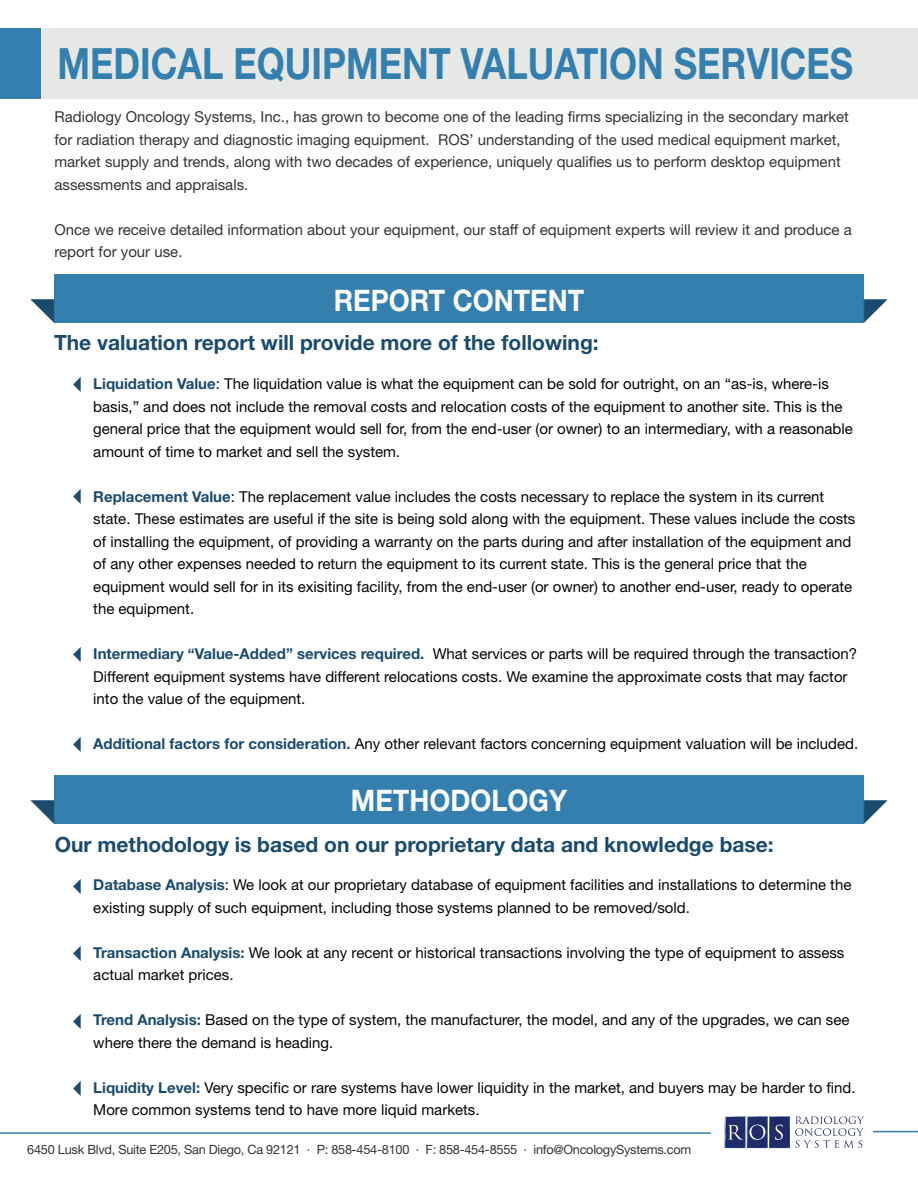
<style>
.page{position:relative;width:918px;height:1188px;background:#fff}
.page>*{position:absolute;margin:0;border:0;box-sizing:border-box;transform-origin:0 0}
.t1{font:700 43.2px "Helvetica Neue LT Std";color:#357faf;scale:.83 1}
.t2{font:700 29.7px "Helvetica Neue LT Std";color:#f9fafa;scale:.91 1}
.t3{font:700 21px "Helvetica Neue LT Std";color:#1a4b6e}
.t4{font:15px/22.5px "Helvetica Neue";color:#040503}
.t5{font:15px/22.5px "Helvetica Neue";color:#323332}
.t6{font:12.75px "Helvetica Neue";letter-spacing:-.02em;color:#323332}
.s1{font-family:"Helvetica Neue LT Std";font-weight:700;color:#1a4b6e}
</style>
<div class="page">
<div style="left:40px;top:28px;width:878px;height:70px;background:#e5e8e5"></div>
<div style="left:0;top:28px;width:40px;height:70px;background:#357faf"></div>
<svg style="left:725px;top:1116px;width:139px;height:32px"></svg>
<hr style="left:0;top:1132px;width:711px;height:2px;background:#357faf">
<hr style="left:873px;top:1131px;width:45px;height:1px;background:#357faf">
<div style="left:54px;top:275px;width:810px;height:48px;background:#357faf"></div>
<div style="left:54px;top:776px;width:810px;height:48px;background:#357faf"></div>
<p class="t1" style="left:57px;top:37px;width:960px">MEDICAL EQUIPMENT VALUATION SERVICES</p>
<p class="t5" style="left:54px;top:105px;width:796px">Radiology Oncology Systems, Inc., has grown to become one of the leading firms specializing in the secondary market for radiation therapy and diagnostic imaging equipment. ROS’ understanding of the used medical equipment market, market supply and trends, along with two decades of experience, uniquely qualifies us to perform desktop equipment assessments and appraisals.</p>
<p class="t5" style="left:54px;top:218px;width:799px">Once we receive detailed information about your equipment, our staff of equipment experts will review it and produce a report for your use.</p>
<p class="t2" style="left:334px;top:282px;width:277px">REPORT CONTENT</p>
<p class="t3" style="left:54px;top:330px;width:546px">The valuation report will provide more of the following:</p>
<p class="t4" style="left:93px;top:373px;width:761px"><span class="s1">Liquidation Value</span>: The liquidation value is what the equipment can be sold for outright, on an “as-is, where-is basis,” and does not include the removal costs and relocation costs of the equipment to another site. This is the general price that the equipment would sell for, from the end-user (or owner) to an intermediary, with a reasonable amount of time to market and sell the system.</p>
<p class="t4" style="left:93px;top:485px;width:764px"><span class="s1">Replacement Value</span>: The replacement value includes the costs necessary to replace the system in its current state. These estimates are useful if the site is being sold along with the equipment. These values include the costs of installing the equipment, of providing a warranty on the parts during and after installation of the equipment and of any other expenses needed to return the equipment to its current state. This is the general price that the</p>
<p class="t4" style="left:93px;top:575px;width:760px">equipment would sell for in its exisiting facility, from the end-user (or owner) to another end-user, ready to operate the equipment.</p>
<p class="t4" style="left:93px;top:643px;width:765px"><span class="s1">Intermediary “Value-Added” services required.</span> What services or parts will be required through the transaction?<br>Different equipment systems have different relocations costs. We examine the approximate costs that may factor into the value of the equipment.</p>
<p class="t4" style="left:93px;top:733px;width:766px"><span class="s1">Additional factors for consideration.</span> Any other relevant factors concerning equipment valuation will be included.</p>
<p class="t2" style="left:351px;top:782px;width:239px">METHODOLOGY</p>
<p class="t3" style="left:55px;top:832px;width:720px">Our methodology is based on our proprietary data and knowledge base:</p>
<p class="t4" style="left:93px;top:873px;width:760px"><span class="s1">Database Analysis</span>: We look at our proprietary database of equipment facilities and installations to determine the existing supply of such equipment, including those systems planned to be removed/sold.</p>
<p class="t4" style="left:93px;top:941px;width:753px"><span class="s1">Transaction Analysis:</span> We look at any recent or historical transactions involving the type of equipment to assess actual market prices.</p>
<p class="t4" style="left:93px;top:1008px;width:758px"><span class="s1">Trend Analysis:</span> Based on the type of system, the manufacturer, the model, and any of the upgrades, we can see where there the demand is heading.</p>
<p class="t4" style="left:93px;top:1076px;width:764px"><span class="s1">Liquidity Level:</span> Very specific or rare systems have lower liquidity in the market, and buyers may be harder to find.<br>More common systems tend to have more liquid markets.</p>
<p class="t6" style="left:27px;top:1142px;width:666px">6450 Lusk Blvd, Suite E205, San Diego, Ca 92121 · P: 858-454-8100 · F: 858-454-8555 · info@OncologySystems.com</p>
</div>
